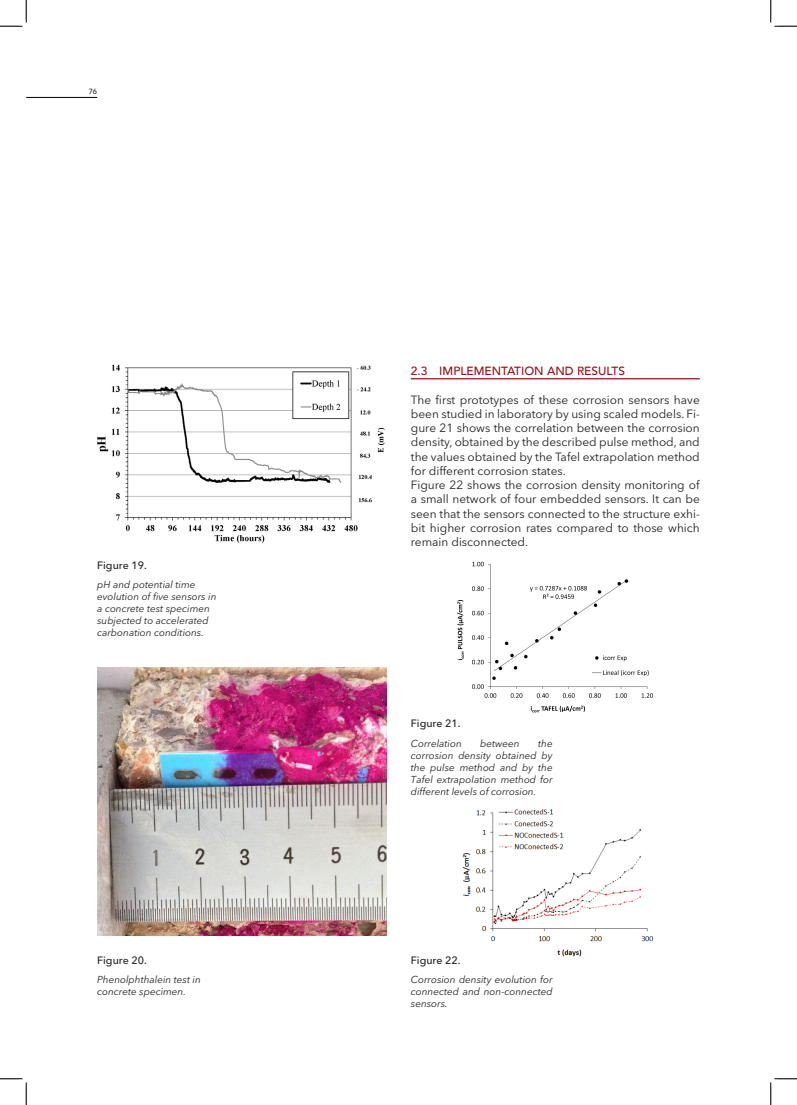
<style>
.page{position:relative;width:797px;height:1105px;background:#fff}
.page>*{position:absolute;margin:0;border:0;box-sizing:border-box;transform-origin:0 0}
.TEXT_ARTICLES_3{font:11.88px/14.2px "Avenir Next LT Pro";color:#231f20;text-align:justify}
.SUB-SUBTITLES_ARTICL{font:500 11.88px "Avenir LT";color:#911013}
.images_title{font:500 10.62px "Avenir Next LT Pro";color:#231f20}
.image_text{font:italic 10px/12px "Avenir Next LT Pro";color:#231f20}
.t1{font:500 7.5px "Avenir LT";color:#231f20}
</style>
<div class="page">
<hr style="left:26px;top:97px;width:71px;height:1px;background:#000">
<img style="left:97px;top:364px;width:288px;height:179px">
<img style="left:97px;top:667px;width:289px;height:269px">
<hr style="left:411px;top:378px;width:288px;height:1px;background:#911013">
<img style="left:457px;top:561px;width:197px;height:152px">
<img style="left:462px;top:809px;width:192px;height:148px">
<svg style="left:0;top:0;width:27px;height:27px"></svg>
<svg style="left:0;top:1078px;width:27px;height:27px"></svg>
<svg style="left:770px;top:0;width:27px;height:27px"></svg>
<svg style="left:770px;top:1078px;width:27px;height:27px"></svg>
<p class="t1" style="left:89px;top:87px;width:10px">76</p>
<p class="images_title" style="left:97px;top:558px;width:51px">Figure 19.</p>
<p class="image_text" style="left:97px;top:578px;width:121px">pH and potential time evolution of five sensors in a concrete test specimen subjected to accelerated carbonation conditions.</p>
<p class="images_title" style="left:97px;top:954px;width:51px">Figure 20.</p>
<p class="image_text" style="left:97px;top:974px;width:105px">Phenolphthalein test in concrete specimen.</p>
<p class="SUB-SUBTITLES_ARTICL" style="left:411px;top:364px;width:215px">2.3 IMPLEMENTATION AND RESULTS</p>
<p class="TEXT_ARTICLES_3" style="left:411px;top:392px;width:290px">The first prototypes of these corrosion sensors have been studied in laboratory by using scaled models. Fi&shy;gure 21 shows the correlation between the corrosion density, obtained by the described pulse method, and the values obtained by the Tafel extrapolation method for different corrosion states.</p>
<p class="TEXT_ARTICLES_3" style="left:411px;top:478px;width:290px">Figure 22 shows the corrosion density monitoring of a small network of four embedded sensors. It can be seen that the sensors connected to the structure exhi&shy;bit higher corrosion rates compared to those which remain disconnected.</p>
<p class="images_title" style="left:411px;top:717px;width:51px">Figure 21.</p>
<p class="image_text" style="left:411px;top:737px;width:52px">Correlation</p>
<p class="image_text" style="left:480px;top:737px;width:41px">between</p>
<p class="image_text" style="left:411px;top:737px;width:143px;text-align:justify;text-indent:127px">the corrosion density obtained by the pulse method and by the Tafel extrapolation method for different levels of corrosion.</p>
<p class="images_title" style="left:411px;top:954px;width:51px">Figure 22.</p>
<p class="image_text" style="left:411px;top:974px;width:143px;text-align:justify">Corrosion density evolution for connected and non-connected sensors.</p>
</div>
